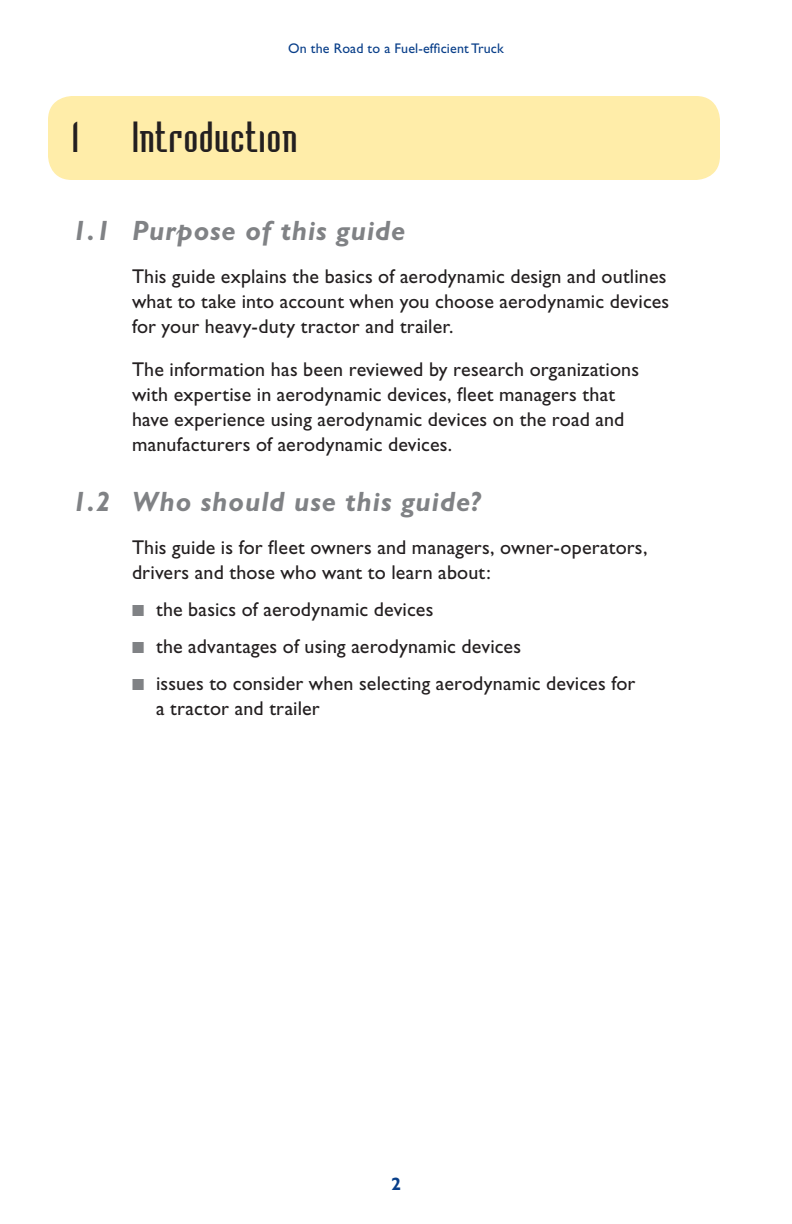
<style>
.page{position:relative;width:792px;height:1224px;background:#fff}
.page>*{position:absolute;margin:0;border:0;box-sizing:border-box;transform-origin:0 0}
.t1{font:40px "Badloc";letter-spacing:.03em;color:#231f20}
.t2{font:italic 700 28px "Gill Sans";letter-spacing:.03em;color:#808285}
.t3{font:20px/25px "Gill Sans";letter-spacing:.01em;color:#231f20}
.t4{font:700 18px "Gill Sans";color:#083e89}
.t5{font:14px "Gill Sans";letter-spacing:.01em;color:#083e89}
.s1{color:#808285}
</style>
<div class="page">
<div style="left:48px;top:96px;width:672px;height:84px;background:#ffeda9;border-radius:24px"></div>
<p class="t5" style="left:288px;top:43px;width:217px">On the Road to a Fuel-efficient Truck</p>
<h1 class="t1" style="left:72px;top:122px;width:8px">1</h1>
<h1 class="t1" style="left:132px;top:122px;width:167px">Introduction</h1>
<h2 class="t2" style="left:72px;top:221px;width:335px">1.1 Purpose of this guide</h2>
<p class="t3" style="left:132px;top:266px;width:539px">This guide explains the basics of aerodynamic design and outlines what to take into account when you choose aerodynamic devices for your heavy-duty tractor and trailer.</p>
<p class="t3" style="left:132px;top:359px;width:509px">The information has been reviewed by research organizations with expertise in aerodynamic devices, fleet managers that have experience using aerodynamic devices on the road and manufacturers of aerodynamic devices.</p>
<h2 class="t2" style="left:72px;top:492px;width:410px">1.2 Who should use this guide?</h2>
<p class="t3" style="left:132px;top:537px;width:517px">This guide is for fleet owners and managers, owner-operators, drivers and those who want to learn about:</p>
<p class="t3" style="left:132px;top:599px;width:303px"><span class="s1">■</span> the basics of aerodynamic devices</p>
<p class="t3" style="left:132px;top:636px;width:391px"><span class="s1">■</span> the advantages of using aerodynamic devices</p>
<p class="t3" style="left:156px;top:673px;width:481px;text-indent:-24px"><span class="s1">■</span> issues to consider when selecting aerodynamic devices for a tractor and trailer</p>
<p class="t4" style="left:391px;top:1178px;width:11px">2</p>
</div>
